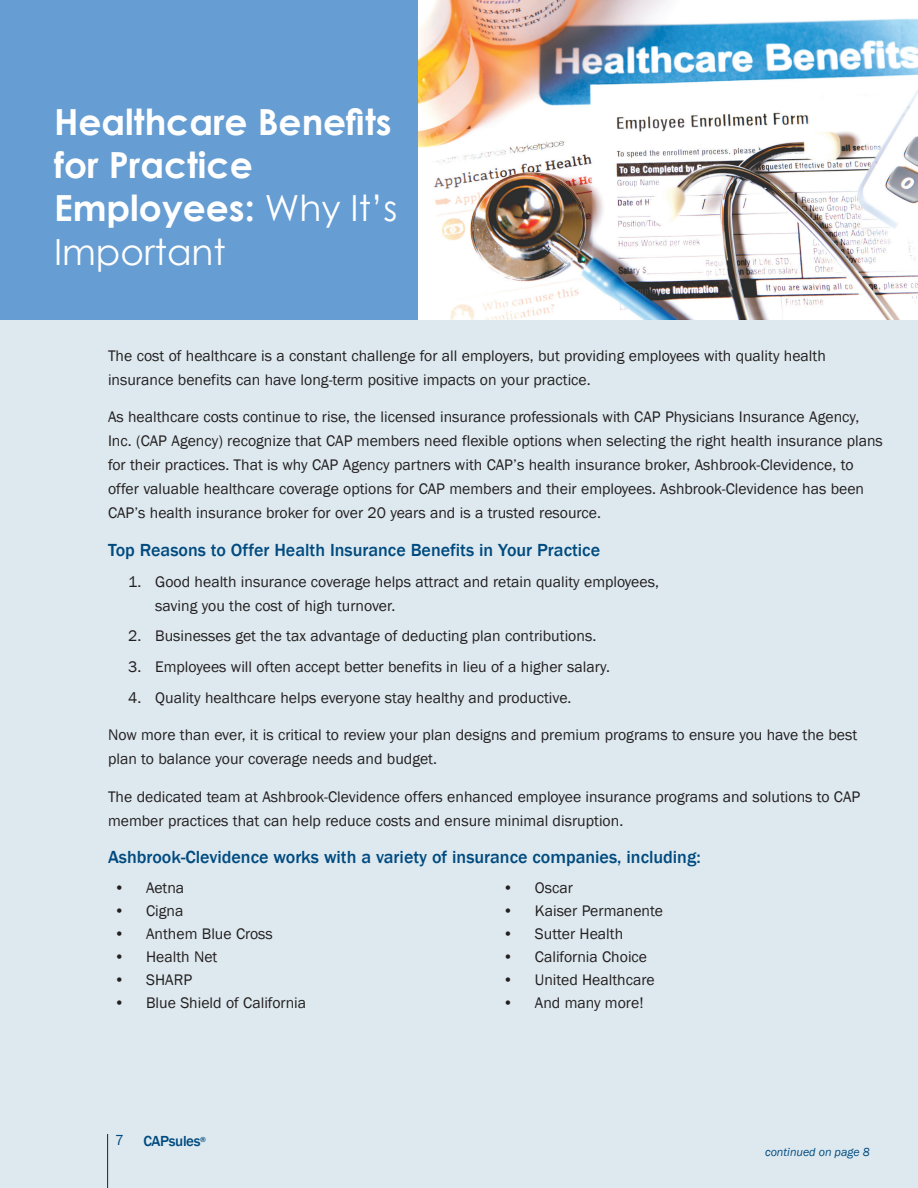
<style>
.page{position:relative;width:918px;height:1188px;background:#dde9ef}
.page>*{position:absolute;margin:0;border:0;box-sizing:border-box;transform-origin:0 0}
.t1{font:700 36px/43.2px "Century Gothic";color:#fff}
.t2{font:500 18px "Franklin Gothic";color:#004a7f}
.t3{font:15.75px/24px "Franklin Gothic";color:#231f20}
.t4{font:500 15px "Franklin Gothic";letter-spacing:-.025em;color:#004a7f}
.t5{font:15px "Franklin Gothic";color:#004a7f}
.t6{font:italic 12px "Franklin Gothic";color:#004a7f}
.t7{font:500 7.5px "Franklin Gothic";color:#004a7f}
.s1{font-weight:400}
</style>
<div class="page">
<div style="left:0;top:0;width:418px;height:320px;background:#669dd3"></div>
<img style="left:418px;top:0;width:500px;height:320px">
<hr style="left:107px;top:1134px;width:1px;height:54px;background:#231f20">
<h1 class="t1" style="left:54px;top:99px;width:345px">Healthcare Benefits for Practice<br>Employees: <span class="s1">Why It’s<br>Important</span></h1>
<p class="t3" style="left:108px;top:344px;width:719px">The cost of healthcare is a constant challenge for all employers, but providing employees with quality health insurance benefits can have long-term positive impacts on your practice.</p>
<p class="t3" style="left:108px;top:406px;width:776px">As healthcare costs continue to rise, the licensed insurance professionals with CAP Physicians Insurance Agency, Inc. (CAP Agency) recognize that CAP members need flexible options when selecting the right health insurance plans for their practices. That is why CAP Agency partners with CAP’s health insurance broker, Ashbrook-Clevidence, to offer valuable healthcare coverage options for CAP members and their employees. Ashbrook-Clevidence has been CAP’s health insurance broker for over 20 years and is a trusted resource.</p>
<p class="t2" style="left:108px;top:539px;width:494px">Top Reasons to Offer Health Insurance Benefits in Your Practice</p>
<p class="t3" style="left:155px;top:570px;width:505px;text-indent:-27px">1. Good health insurance coverage helps attract and retain quality employees, saving you the cost of high turnover.</p>
<p class="t3" style="left:128px;top:625px;width:470px">2. Businesses get the tax advantage of deducting plan contributions.</p>
<p class="t3" style="left:128px;top:655px;width:483px">3. Employees will often accept better benefits in lieu of a higher salary.</p>
<p class="t3" style="left:128px;top:686px;width:445px">4. Quality healthcare helps everyone stay healthy and productive.</p>
<p class="t3" style="left:108px;top:724px;width:751px">Now more than ever, it is critical to review your plan designs and premium programs to ensure you have the best plan to balance your coverage needs and budget.</p>
<p class="t3" style="left:108px;top:785px;width:754px">The dedicated team at Ashbrook-Clevidence offers enhanced employee insurance programs and solutions to CAP member practices that can help reduce costs and ensure minimal disruption.</p>
<p class="t2" style="left:108px;top:846px;width:594px">Ashbrook-Clevidence works with a variety of insurance companies, including:</p>
<p class="t3" style="left:114px;top:876px;width:72px">• Aetna</p>
<p class="t3" style="left:503px;top:876px;width:72px">• Oscar</p>
<p class="t3" style="left:114px;top:899px;width:71px">• Cigna</p>
<p class="t3" style="left:503px;top:899px;width:162px">• Kaiser Permanente</p>
<p class="t3" style="left:114px;top:922px;width:160px">• Anthem Blue Cross</p>
<p class="t3" style="left:503px;top:922px;width:122px">• Sutter Health</p>
<p class="t3" style="left:114px;top:945px;width:105px">• Health Net</p>
<p class="t3" style="left:503px;top:945px;width:146px">• California Choice</p>
<p class="t3" style="left:114px;top:968px;width:80px">• SHARP</p>
<p class="t3" style="left:503px;top:968px;width:154px">• United Healthcare</p>
<p class="t3" style="left:114px;top:991px;width:194px">• Blue Shield of California</p>
<p class="t3" style="left:503px;top:991px;width:142px">• And many more!</p>
<p class="t5" style="left:115px;top:1131px;width:10px">7</p>
<p class="t7" style="left:200px;top:1135px;width:7px">®</p>
<p class="t4" style="left:143px;top:1132px;width:59px">CAPsules</p>
<p class="t6" style="left:765px;top:1144px;width:106px">continued on page 8</p>
</div>
